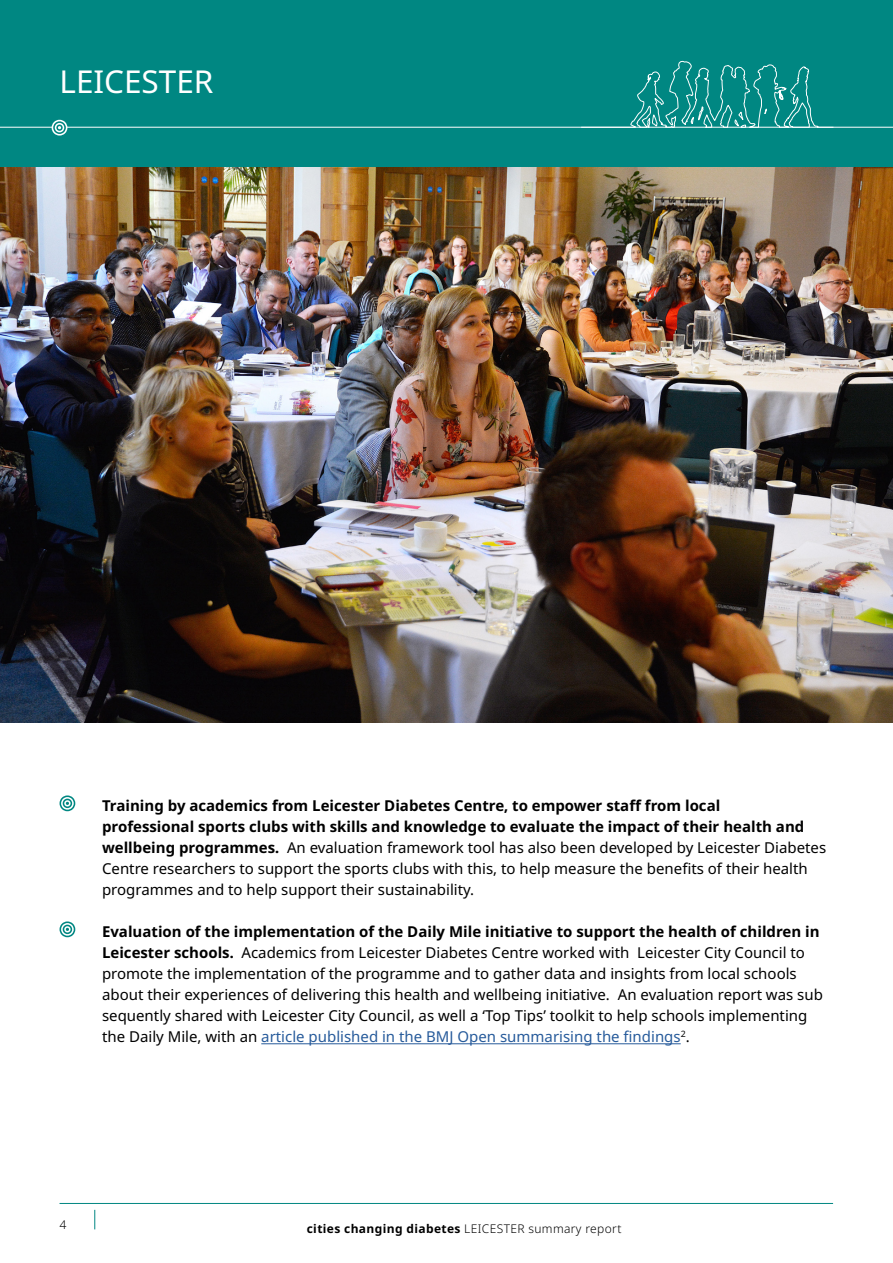
<style>
.page{position:relative;width:893px;height:1263px;background:#fff}
.page>*{position:absolute;margin:0;border:0;box-sizing:border-box;transform-origin:0 0}
.t1{font:31.5px "Apis";color:#fff}
.t2{font:15px/21px "Apis";color:#000}
.t3{font:700 12px "Apis";letter-spacing:.03em;color:#000}
.t4{font:300 12px "Apis";color:#000}
.s1{font-weight:700}
.s2{color:#275b9b}
.s3{font-weight:300}
</style>
<div class="page">
<div style="left:0;top:0;width:893px;height:168px;background:#008782"></div>
<svg style="left:94px;top:1210px;width:1px;height:19px"></svg>
<hr style="left:60px;top:1203px;width:773px;height:1px;background:#008782">
<img style="left:0;top:168px;width:893px;height:555px">
<hr style="left:261px;top:1043px;width:420px;height:1px;background:#275b9b">
<svg style="left:60px;top:795px;width:15px;height:16px"></svg>
<svg style="left:60px;top:921px;width:15px;height:16px"></svg>
<svg style="left:0;top:119px;width:893px;height:11px"></svg>
<svg style="left:580px;top:60px;width:254px;height:70px"></svg>
<svg style="left:52px;top:120px;width:15px;height:16px"></svg>
<h1 class="t1" style="left:60px;top:60px;width:156px">LEICESTER</h1>
<p class="t2" style="left:102px;top:796px;width:726px"><span class="s1">Training by academics from Leicester Diabetes Centre, to empower staff from local<br>professional sports clubs with skills and knowledge to evaluate the impact of their health and wellbeing programmes.</span> An evaluation framework tool has also been developed by Leicester Diabetes Centre researchers to support the sports clubs with this, to help measure the benefits of their health programmes and to help support their sustainability.</p>
<p class="t2" style="left:102px;top:922px;width:722px"><span class="s1">Evaluation of the implementation of the Daily Mile initiative to support the health of children in Leicester schools.</span> Academics from Leicester Diabetes Centre worked with Leicester City Council to promote the implementation of the programme and to gather data and insights from local schools about their experiences of delivering this health and wellbeing initiative. An evaluation report was sub sequently shared with Leicester City Council, as well a ‘Top Tips’ toolkit to help schools implementing the Daily Mile, with an <span class="s2">article published in the BMJ Open summarising the findings</span><sup>2</sup>.</p>
<p class="t4" style="left:60px;top:1216px;width:9px">4</p>
<p class="t3" style="left:307px;top:1220px;width:316px">cities changing diabetes <span class="s3">LEICESTER summary report</span></p>
</div>
